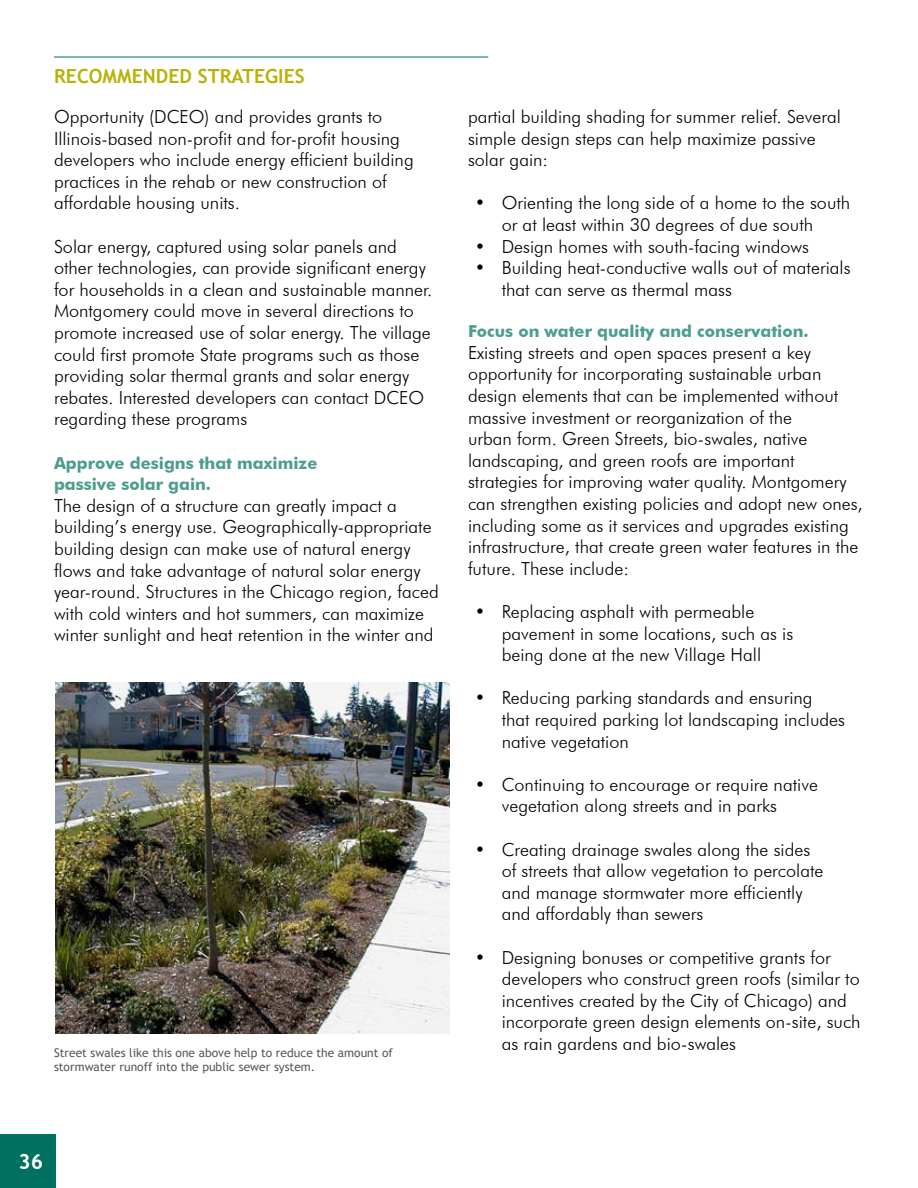
<style>
.page{position:relative;width:918px;height:1188px;background:#fff}
.page>*{position:absolute;margin:0;border:0;box-sizing:border-box;transform-origin:0 0}
.t1{font:700 21px "Trebuchet MS";color:#fff}
.t2{font:700 19.5px "Trebuchet MS";color:#b8b308}
.t3{font:300 18px/21.6px "Futura BT";color:#000}
.t4{font:700 16.5px/21.6px "Futura BT";color:#4d9c90}
.t5{font:12px/13.5px "Trebuchet MS";color:#58595b}
</style>
<div class="page">
<div style="left:0;top:1134px;width:56px;height:54px;background:#007161"></div>
<hr style="left:54px;top:57px;width:434px;height:1px;background:#007161">
<img style="left:55px;top:683px;width:395px;height:351px">
<p class="t2" style="left:54px;top:64px;width:252px">RECOMMENDED STRATEGIES</p>
<p class="t3" style="left:54px;top:106px;width:361px">Opportunity (DCEO) and provides grants to<br>I llinois-based non-profit and for-profit housing developers who include energy efficient building practices in the rehab or new construction of affordable housing units.</p>
<p class="t3" style="left:54px;top:235px;width:380px">Solar energy, captured using solar panels and other technologies, can provide significant energy for households in a clean and sustainable manner.<br>Montgomery could move in several directions to promote increased use of solar energy. The village could first promote State programs such as those providing solar thermal grants and solar energy rebates. I nterested developers can contact DCEO regarding these programs</p>
<p class="t4" style="left:54px;top:452px;width:265px">Approve designs that maximize passive solar gain.</p>
<p class="t3" style="left:54px;top:494px;width:386px">The design of a structure can greatly impact a building’s energy use. Geographically-appropriate building design can make use of natural energy flows and take advantage of natural solar energy year-round. Structures in the Chicago region, faced with cold winters and hot summers, can maximize winter sunlight and heat retention in the winter and</p>
<p class="t5" style="left:54px;top:1047px;width:341px">Street swales like this one above help to reduce the amount of stormwater runoff into the public sewer system.</p>
<p class="t3" style="left:468px;top:106px;width:375px">partial building shading for summer relief. Several simple design steps can help maximize passive solar gain:</p>
<p class="t3" style="left:475px;top:192px;width:377px;text-align:center">• Orienting the long side of a home to the south or at least within 30 degrees of due south</p>
<p class="t3" style="left:475px;top:235px;width:336px">• Design homes with south-facing windows</p>
<p class="t3" style="left:502px;top:257px;width:350px;text-indent:-27px">• Building heat-conductive walls out of materials that can serve as thermal mass</p>
<p class="t4" style="left:468px;top:320px;width:342px">Focus on water quality and conservation.</p>
<p class="t3" style="left:468px;top:341px;width:396px">Existing streets and open spaces present a key opportunity for incorporating sustainable urban design elements that can be implemented without massive investment or reorganization of the<br>urban form. Green Streets, bio-swales, native landscaping, and green roofs are important strategies for improving water quality. Montgomery can strengthen existing policies and adopt new ones, including some as it services and upgrades existing infrastructure, that create green water features in the future. These include:</p>
<p class="t3" style="left:502px;top:601px;width:293px;text-indent:-27px">• Replacing asphalt with permeable pavement in some locations, such as is being done at the new Village Hall</p>
<p class="t3" style="left:502px;top:687px;width:345px;text-indent:-27px">• Reducing parking standards and ensuring that required parking lot landscaping includes native vegetation</p>
<p class="t3" style="left:502px;top:773px;width:318px;text-indent:-27px">• Continuing to encourage or require native vegetation along streets and in parks</p>
<p class="t3" style="left:502px;top:838px;width:323px;text-indent:-27px">• Creating drainage swales along the sides of streets that allow vegetation to percolate and manage stormwater more efficiently and affordably than sewers</p>
<p class="t3" style="left:502px;top:946px;width:360px;text-indent:-27px">• Designing bonuses or competitive grants for developers who construct green roofs (similar to incentives created by the City of Chicago) and incorporate green design elements on-site, such as rain gardens and bio-swales</p>
<p class="t1" style="left:18px;top:1148px;width:26px">36</p>
</div>
